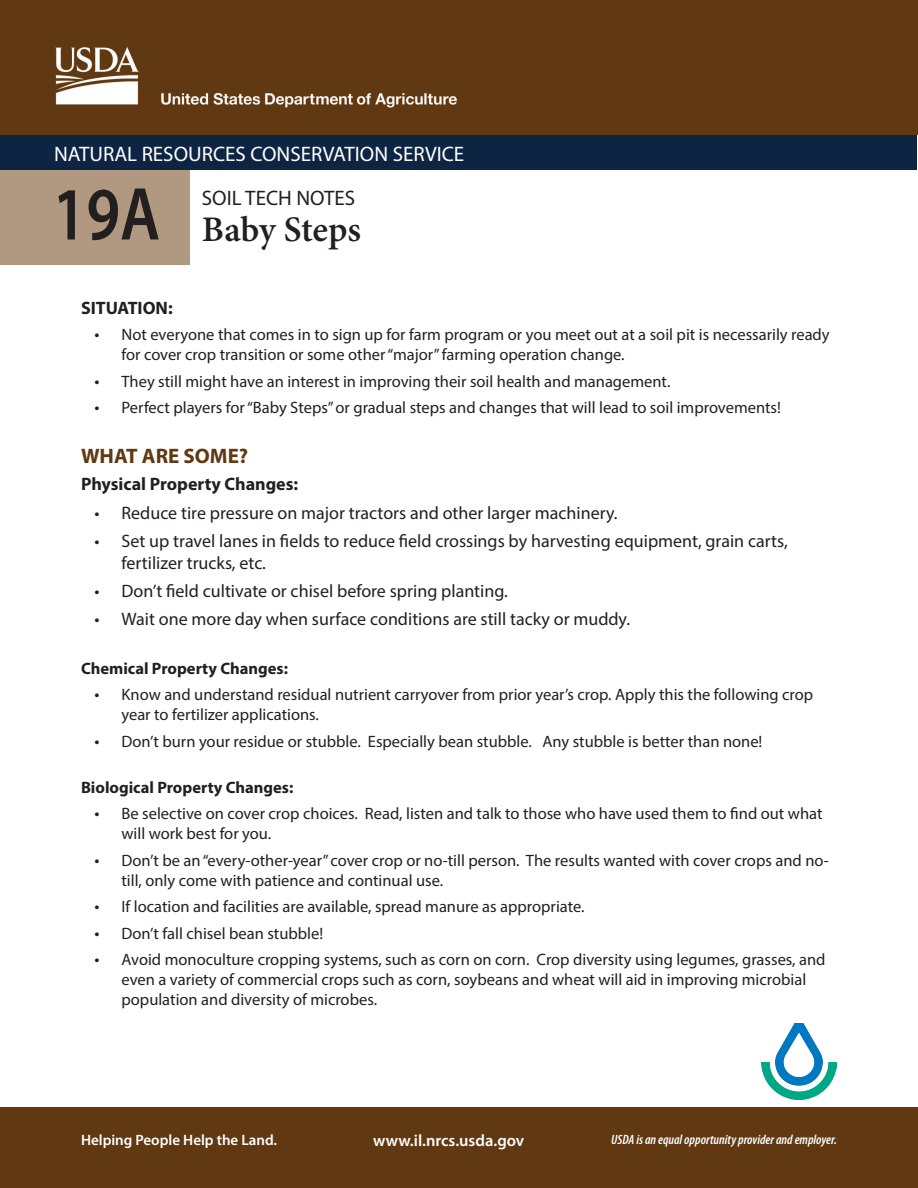
<style>
.page{position:relative;width:918px;height:1188px;background:#fff}
.page>*{position:absolute;margin:0;border:0;box-sizing:border-box;transform-origin:0 0}
.t1{font:600 75.6px "Myriad Pro";color:#231f20;scale:.83 1}
.t2{font:600 36px "Minion Pro";letter-spacing:-.005em;color:#231f20}
.t3{font:21px "Myriad Pro";color:#fff}
.t4{font:21px "Myriad Pro";color:#231f20}
.t5{font:700 21px "Myriad Pro";color:#603812}
.t6{font:18px/21.6px "Myriad Pro";color:#231f20}
.t7{font:700 18px "Myriad Pro";color:#231f20}
.t8{font:16.5px/19.8px "Myriad Pro";color:#231f20}
.t9{font:700 16.5px "Myriad Pro";color:#231f20}
.t10{font:600 16.5px "Myriad Pro";color:#fff}
.t11{font:600 15px "Myriad Pro";color:#fff}
.t12{font:italic 600 condensed 13.5px "Myriad Pro";color:#fff}
.s1{font-size:18px}
</style>
<div class="page">
<div style="left:0;top:1107px;width:918px;height:80px;background:#603812"></div>
<div style="left:1px;top:170px;width:189px;height:95px;background:#b19880"></div>
<img style="left:761px;top:1023px;width:76px;height:77px">
<div style="left:0;top:0;width:918px;height:135px;background:#603812"></div>
<div style="left:1px;top:135px;width:916px;height:35px;background:#0d2543"></div>
<p class="t3" style="left:54px;top:141px;width:412px">NATURAL RESOURCES CONSERVATION SERVICE</p>
<p class="t1" style="left:53px;top:166px;width:131px">19A</p>
<p class="t4" style="left:202px;top:185px;width:155px">SOIL TECH NOTES</p>
<p class="t2" style="left:202px;top:205px;width:161px">Baby Steps</p>
<p class="t7" style="left:81px;top:296px;width:93px">SITUATION:</p>
<p class="t8" style="left:122px;top:325px;width:710px;text-indent:-27px"><span class="s1">•</span> Not everyone that comes in to sign up for farm program or you meet out at a soil pit is necessarily ready for cover crop transition or some other “major” farming operation change.</p>
<p class="t8" style="left:94px;top:371px;width:577px"><span class="s1">•</span> They still might have an interest in improving their soil health and management.</p>
<p class="t8" style="left:94px;top:398px;width:688px"><span class="s1">•</span> Perfect players for “Baby Steps” or gradual steps and changes that will lead to soil improvements!</p>
<p class="t5" style="left:81px;top:442px;width:169px">WHAT ARE SOME?</p>
<p class="t7" style="left:81px;top:473px;width:219px">Physical Property Changes:</p>
<p class="t6" style="left:94px;top:502px;width:525px">• Reduce tire pressure on major tractors and other larger machinery.</p>
<p class="t6" style="left:122px;top:530px;width:668px;text-indent:-27px">• Set up travel lanes in fields to reduce field crossings by harvesting equipment, grain carts, fertilizer trucks, etc.</p>
<p class="t6" style="left:94px;top:580px;width:415px">• Don’t field cultivate or chisel before spring planting.</p>
<p class="t6" style="left:94px;top:608px;width:537px">• Wait one more day when surface conditions are still tacky or muddy.</p>
<p class="t9" style="left:81px;top:657px;width:209px">Chemical Property Changes:</p>
<p class="t8" style="left:122px;top:684px;width:693px;text-indent:-27px"><span class="s1">•</span> Know and understand residual nutrient carryover from prior year’s crop. Apply this the following crop year to fertilizer applications.</p>
<p class="t8" style="left:94px;top:731px;width:669px"><span class="s1">•</span> Don’t burn your residue or stubble. Especially bean stubble. Any stubble is better than none!</p>
<p class="t9" style="left:81px;top:777px;width:214px">Biological Property Changes:</p>
<p class="t8" style="left:122px;top:804px;width:703px;text-indent:-27px"><span class="s1">•</span> Be selective on cover crop choices. Read, listen and talk to those who have used them to find out what will work best for you.</p>
<p class="t8" style="left:122px;top:850px;width:709px;text-indent:-27px"><span class="s1">•</span> Don’t be an “every-other-year” cover crop or no-till person. The results wanted with cover crops and no&shy;till, only come with patience and continual use.</p>
<p class="t8" style="left:94px;top:896px;width:492px"><span class="s1">•</span> If location and facilities are available, spread manure as appropriate.</p>
<p class="t8" style="left:94px;top:923px;width:230px"><span class="s1">•</span> Don’t fall chisel bean stubble!</p>
<p class="t8" style="left:122px;top:950px;width:706px;text-indent:-27px"><span class="s1">•</span> Avoid monoculture cropping systems, such as corn on corn. Crop diversity using legumes, grasses, and even a variety of commercial crops such as corn, soybeans and wheat will aid in improving microbial population and diversity of microbes.</p>
<p class="t11" style="left:81px;top:1131px;width:198px">Helping People Help the Land.</p>
<p class="t10" style="left:373px;top:1130px;width:153px">www.il.nrcs.usda.gov</p>
<p class="t12" style="left:611px;top:1132px;width:227px">USDA is an equal opportunity provider and employer.</p>
</div>
